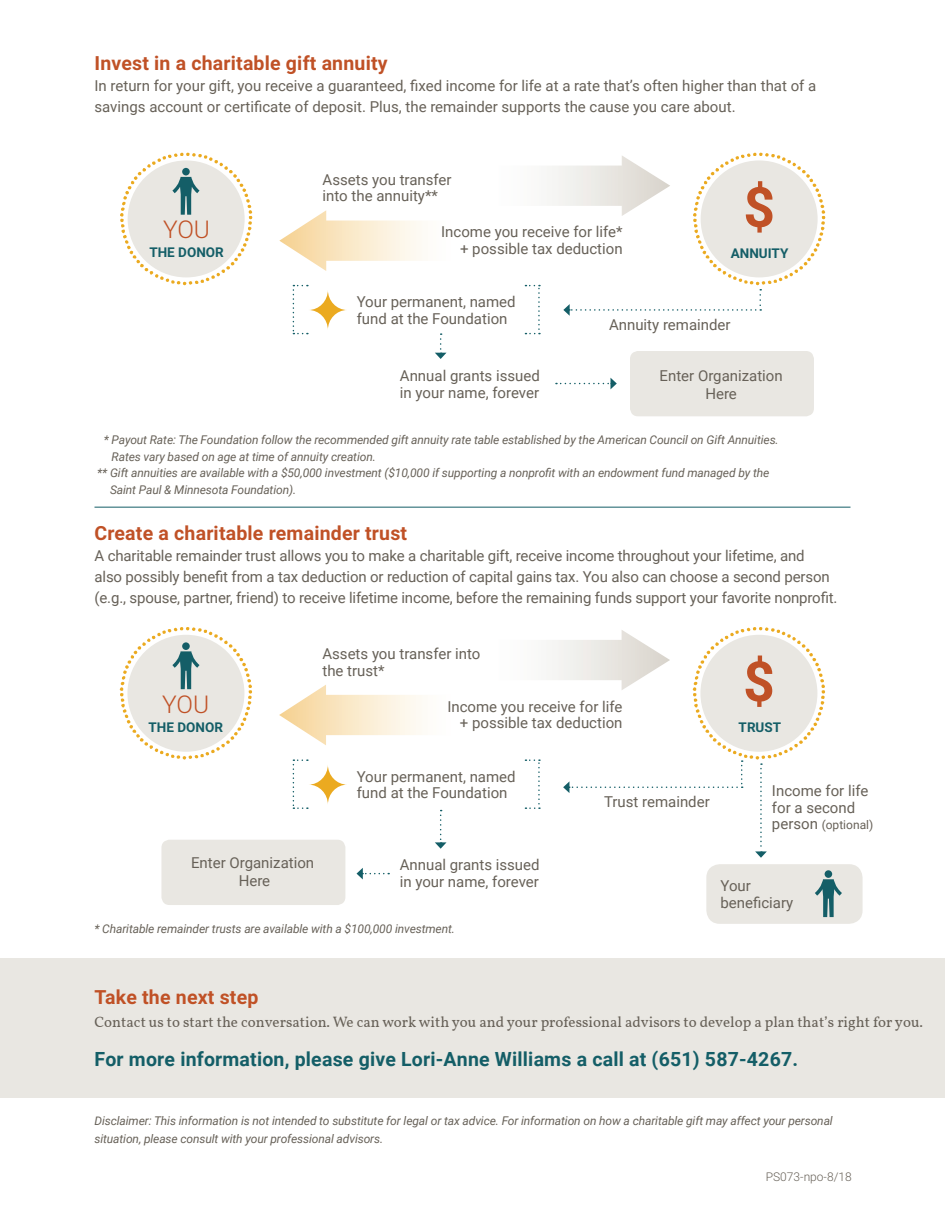
<style>
.page{position:relative;width:945px;height:1215px;background:#fff}
.page>*{position:absolute;margin:0;border:0;box-sizing:border-box;transform-origin:0 0}
.red_san_serif_for_ci{font:300 24.45px "Roboto";letter-spacing:-.005em;color:#c05126}
.contact{font:700 19.5px "Roboto";letter-spacing:.01em;color:#145e67}
.red_subhead{font:700 19.5px "Roboto";letter-spacing:.01em;color:#c05126}
.contact-2{font:700 19.5px "Roboto";letter-spacing:.01em;color:#c05126}
.body-san{font:15px/21px "Roboto";letter-spacing:-.01em;color:#676158}
.flow_chart_body-fl{font:15px/16.5px "Roboto";color:#676158}
.contact-3{font:15px "Vollkorn";color:#676158}
.flow_chart-fr{font:15px/16.5px "Roboto";color:#676158;text-align:right}
.flow_chart-center{font:15px/18px "Roboto";color:#676158;text-align:center}
.green_all_caps_for_c{font:700 13.5px "Roboto";color:#145e67}
.footer_italic{font:italic 12px/16.5px "Roboto";letter-spacing:-.01em;color:#676158}
.flow_chart_body-fl-2{font:12px "Roboto";color:#676158}
.t1{font:300 12px "Roboto";color:#676158}
.s1{font-size:15px}
</style>
<div class="page">
<hr style="left:94px;top:507px;width:756px;height:1px;background:#145e67">
<div style="left:0;top:958px;width:945px;height:140px;background:#e9e7e2"></div>
<div style="left:706px;top:864px;width:157px;height:60px;background:#e9e7e2;border-radius:14px"></div>
<svg style="left:279px;top:685px;width:143px;height:60px"></svg>
<svg style="left:357px;top:868px;width:32px;height:11px"></svg>
<svg style="left:435px;top:333px;width:12px;height:26px"></svg>
<svg style="left:293px;top:285px;width:15px;height:49px"></svg>
<svg style="left:308px;top:290px;width:39px;height:40px"></svg>
<svg style="left:279px;top:210px;width:143px;height:61px"></svg>
<svg style="left:524px;top:152px;width:301px;height:182px"></svg>
<svg style="left:556px;top:378px;width:61px;height:11px"></svg>
<svg style="left:524px;top:627px;width:301px;height:231px"></svg>
<svg style="left:293px;top:759px;width:15px;height:50px"></svg>
<svg style="left:308px;top:764px;width:39px;height:41px"></svg>
<svg style="left:435px;top:810px;width:12px;height:39px"></svg>
<svg style="left:120px;top:627px;width:132px;height:133px"></svg>
<div style="left:182px;top:642px;width:8px;height:8px;background:#145e67;border-radius:50%"></div>
<svg style="left:815px;top:879px;width:27px;height:38px"></svg>
<div style="left:825px;top:870px;width:7px;height:8px;background:#145e67;border-radius:50%"></div>
<svg style="left:120px;top:152px;width:132px;height:133px"></svg>
<div style="left:182px;top:168px;width:8px;height:7px;background:#145e67;border-radius:50%"></div>
<div style="left:630px;top:351px;width:184px;height:65px;background:#e9e7e2;border-radius:8px"></div>
<div style="left:161px;top:840px;width:184px;height:65px;background:#e9e7e2;border-radius:8px"></div>
<p class="red_subhead" style="left:94px;top:50px;width:295px">Invest in a charitable gift annuity</p>
<p class="body-san" style="left:94px;top:75px;width:723px">In return for your gift, you receive a guaranteed, fixed income for life at a rate that’s often higher than that of a savings account or certificate of deposit. Plus, the remainder supports the cause you care about.</p>
<p class="flow_chart_body-fl" style="left:323px;top:171px;width:130px">Assets you transfer into the annuity**</p>
<p class="flow_chart-fr" style="left:441px;top:223px;width:183px">Income you receive for life* + possible tax deduction</p>
<p class="red_san_serif_for_ci" style="left:163px;top:212px;width:49px">YOU</p>
<p class="green_all_caps_for_c" style="left:149px;top:243px;width:76px">THE DONOR</p>
<p class="green_all_caps_for_c" style="left:731px;top:244px;width:59px">ANNUITY</p>
<p class="flow_chart_body-fl" style="left:357px;top:293px;width:160px">Your permanent, named fund at the Foundation</p>
<p class="flow_chart_body-fl" style="left:400px;top:367px;width:141px">Annual grants issued in your name, forever</p>
<p class="flow_chart-center" style="left:609px;top:315px;width:123px">Annuity remainder</p>
<p class="flow_chart-center" style="left:660px;top:366px;width:125px">Enter Organization<br>Here</p>
<p class="footer_italic" style="left:112px;top:431px;width:669px;text-indent:-8px">* Payout Rate: The Foundation follow the recommended gift annuity rate table established by the American Council on Gift Annuities.<br>Rates vary based on age at time of annuity creation.</p>
<p class="footer_italic" style="left:110px;top:464px;width:661px;text-indent:-13px">** Gift annuities are available with a $50,000 investment ($10,000 if supporting a nonprofit with an endowment fund managed by the<br>Saint Paul &amp; Minnesota Foundation).</p>
<p class="red_subhead" style="left:94px;top:520px;width:314px">Create a charitable remainder trust</p>
<p class="body-san" style="left:94px;top:545px;width:745px">A charitable remainder trust allows you to make a charitable gift, receive income throughout your lifetime, and<br>also possibly benefit from a tax deduction or reduction of capital gains tax. You also can choose a second person (e.g., spouse, partner, friend) to receive lifetime income, before the remaining funds support your favorite nonprofit.</p>
<p class="flow_chart_body-fl" style="left:322px;top:645px;width:159px">Assets you transfer into the trust*</p>
<p class="flow_chart-fr" style="left:447px;top:697px;width:177px">Income you receive for life + possible tax deduction</p>
<p class="red_san_serif_for_ci" style="left:162px;top:687px;width:49px">YOU</p>
<p class="green_all_caps_for_c" style="left:149px;top:718px;width:76px">THE DONOR</p>
<p class="green_all_caps_for_c" style="left:739px;top:718px;width:44px">TRUST</p>
<p class="flow_chart-center" style="left:191px;top:853px;width:125px">Enter Organization<br>Here</p>
<p class="flow_chart_body-fl" style="left:357px;top:768px;width:160px">Your permanent, named fund at the Foundation</p>
<p class="flow_chart_body-fl" style="left:400px;top:856px;width:141px">Annual grants issued in your name, forever</p>
<p class="footer_italic" style="left:94px;top:920px;width:362px">* Charitable remainder trusts are available with a $100,000 investment.</p>
<p class="flow_chart-center" style="left:604px;top:793px;width:107px">Trust remainder</p>
<p class="flow_chart_body-fl" style="left:772px;top:782px;width:98px">Income for life for a second</p>
<p class="flow_chart_body-fl-2" style="left:772px;top:816px;width:103px"><span class="s1">person</span> (optional)</p>
<p class="flow_chart_body-fl" style="left:721px;top:877px;width:74px">Your beneficiary</p>
<p class="contact-2" style="left:94px;top:983px;width:165px">Take the next step</p>
<p class="contact-3" style="left:95px;top:1011px;width:830px">Contact us to start the conversation. We can work with you and your professional advisors to develop a plan that’s right for you.</p>
<p class="contact" style="left:95px;top:1046px;width:705px">For more information, please give Lori-Anne Williams a call at (651) 587-4267.</p>
<p class="footer_italic" style="left:94px;top:1111px;width:740px;line-height:18px">Disclaimer: This information is not intended to substitute for legal or tax advice. For information on how a charitable gift may affect your personal situation, please consult with your professional advisors.</p>
<p class="t1" style="left:766px;top:1168px;width:87px">PS073-npo-8/18</p>
</div>
